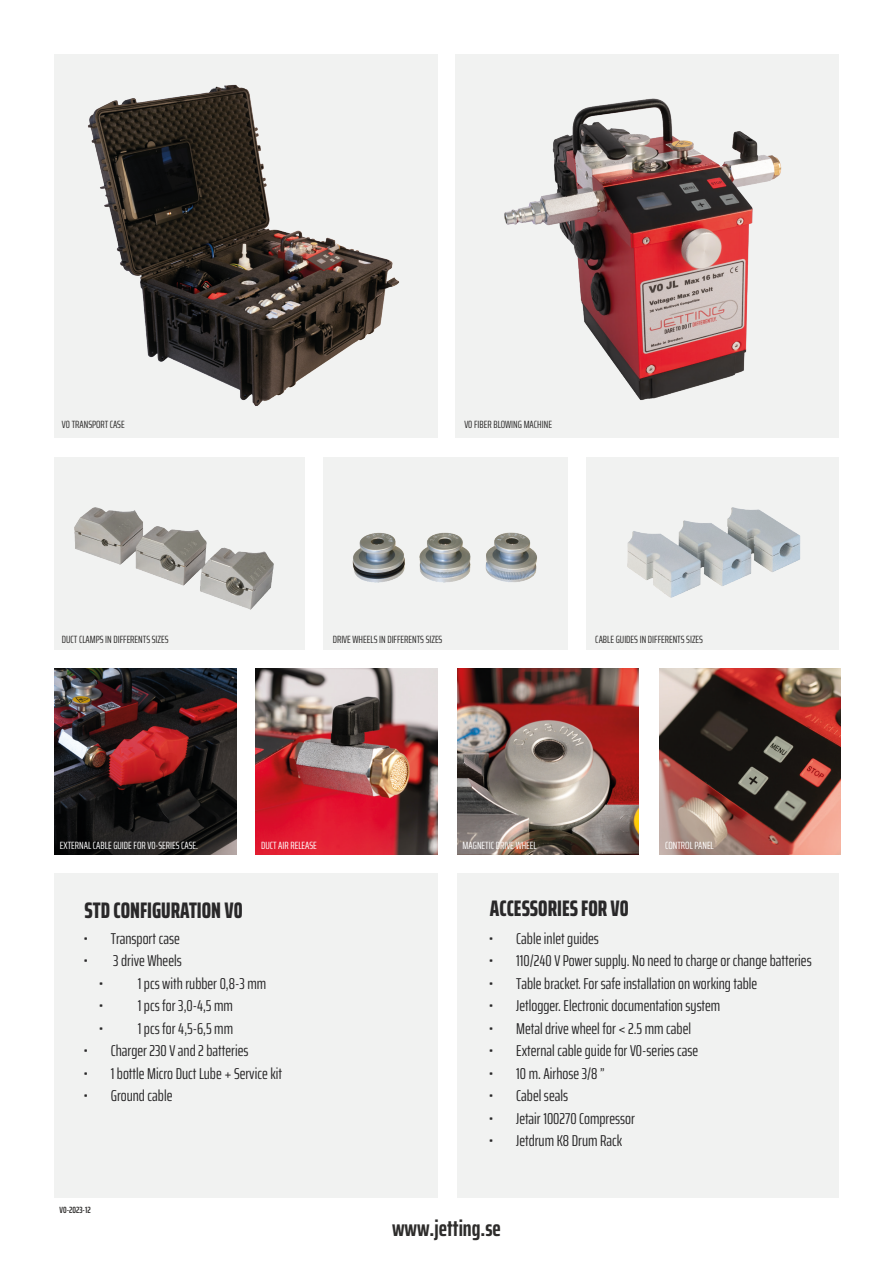
<style>
.page{position:relative;width:893px;height:1263px;background:#fff}
.page>*{position:absolute;margin:0;border:0;box-sizing:border-box;transform-origin:0 0}
.t1{font:800 extra-condensed 22.5px "Saira";color:#292829}
.t2{font:700 extra-condensed 22.5px "Saira";color:#2d2c2b}
.t3{font:extra-condensed 15.75px "Saira";color:#292829}
.t4{font:extra-condensed 10.5px "Saira";color:#2d2c2b}
.t5{font:extra-condensed 10.5px "Saira";color:#fff}
.t6{font:600 extra-condensed 9px "Saira";color:#2d2c2b}
</style>
<div class="page">
<img style="left:54px;top:54px;width:383px;height:383px">
<img style="left:457px;top:669px;width:182px;height:186px">
<img style="left:456px;top:54px;width:383px;height:383px">
<img style="left:54px;top:457px;width:250px;height:192px">
<img style="left:587px;top:457px;width:252px;height:192px">
<img style="left:323px;top:457px;width:245px;height:192px">
<img style="left:54px;top:669px;width:182px;height:186px">
<img style="left:255px;top:669px;width:183px;height:186px">
<img style="left:659px;top:669px;width:182px;height:186px">
<div style="left:457px;top:873px;width:382px;height:324px;background:#f1f2f1"></div>
<div style="left:54px;top:873px;width:384px;height:324px;background:#f1f2f1"></div>
<p class="t4" style="left:62px;top:416px;width:64px">V0 TRANSPORT CASE</p>
<p class="t4" style="left:464px;top:416px;width:89px">V0 FIBER BLOWING MACHINE</p>
<p class="t4" style="left:62px;top:631px;width:108px">DUCT CLAMPS IN DIFFERENTS SIZES</p>
<p class="t4" style="left:333px;top:631px;width:111px">DRIVE WHEELS IN DIFFERENTS SIZES</p>
<p class="t4" style="left:595px;top:631px;width:109px">CABLE GUIDES IN DIFFERENTS SIZES</p>
<p class="t5" style="left:60px;top:838px;width:140px">EXTERNAL CABLE GUIDE FOR V0-SERIES CASE.</p>
<p class="t5" style="left:463px;top:838px;width:76px">MAGNETIC DRIVE WHEEL</p>
<p class="t5" style="left:665px;top:838px;width:50px">CONTROL PANEL</p>
<p class="t5" style="left:261px;top:838px;width:57px">DUCT AIR RELEASE</p>
<p class="t1" style="left:85px;top:892px;width:160px">STD CONFIGURATION V0</p>
<p class="t1" style="left:490px;top:891px;width:140px">ACCESSORIES FOR V0</p>
<p class="t3" style="left:84px;top:927px;width:98px">• Transport case</p>
<p class="t3" style="left:84px;top:949px;width:100px">• 3 drive Wheels</p>
<p class="t3" style="left:99px;top:972px;width:168px">• 1 pcs with rubber 0,8-3 mm</p>
<p class="t3" style="left:99px;top:994px;width:135px">• 1 pcs for 3,0-4,5 mm</p>
<p class="t3" style="left:99px;top:1017px;width:135px">• 1 pcs for 4,5-6,5 mm</p>
<p class="t3" style="left:84px;top:1039px;width:166px">• Charger 230 V and 2 batteries</p>
<p class="t3" style="left:84px;top:1062px;width:200px">• 1 bottle Micro Duct Lube + Service kit</p>
<p class="t3" style="left:84px;top:1084px;width:90px">• Ground cable</p>
<p class="t6" style="left:60px;top:1203px;width:33px">V0-2023-12</p>
<p class="t3" style="left:489px;top:926px;width:111px">• Cable inlet guides</p>
<p class="t3" style="left:489px;top:949px;width:324px">• 110/240 V Power supply. No need to charge or change batteries</p>
<p class="t3" style="left:489px;top:971px;width:269px">• Table bracket. For safe installation on working table</p>
<p class="t3" style="left:489px;top:994px;width:233px">• Jetlogger. Electronic documentation system</p>
<p class="t3" style="left:489px;top:1016px;width:203px">• Metal drive wheel for &lt; 2.5 mm cabel</p>
<p class="t3" style="left:489px;top:1039px;width:211px">• External cable guide for V0-series case</p>
<p class="t3" style="left:489px;top:1061px;width:117px">• 10 m. Airhose 3/8 ”</p>
<p class="t3" style="left:489px;top:1084px;width:80px">• Cabel seals</p>
<p class="t3" style="left:489px;top:1106px;width:147px">• Jetair 100270 Compressor</p>
<p class="t3" style="left:489px;top:1129px;width:135px">• Jetdrum K8 Drum Rack</p>
<p class="t2" style="left:392px;top:1211px;width:110px">www.jetting.se</p>
</div>
